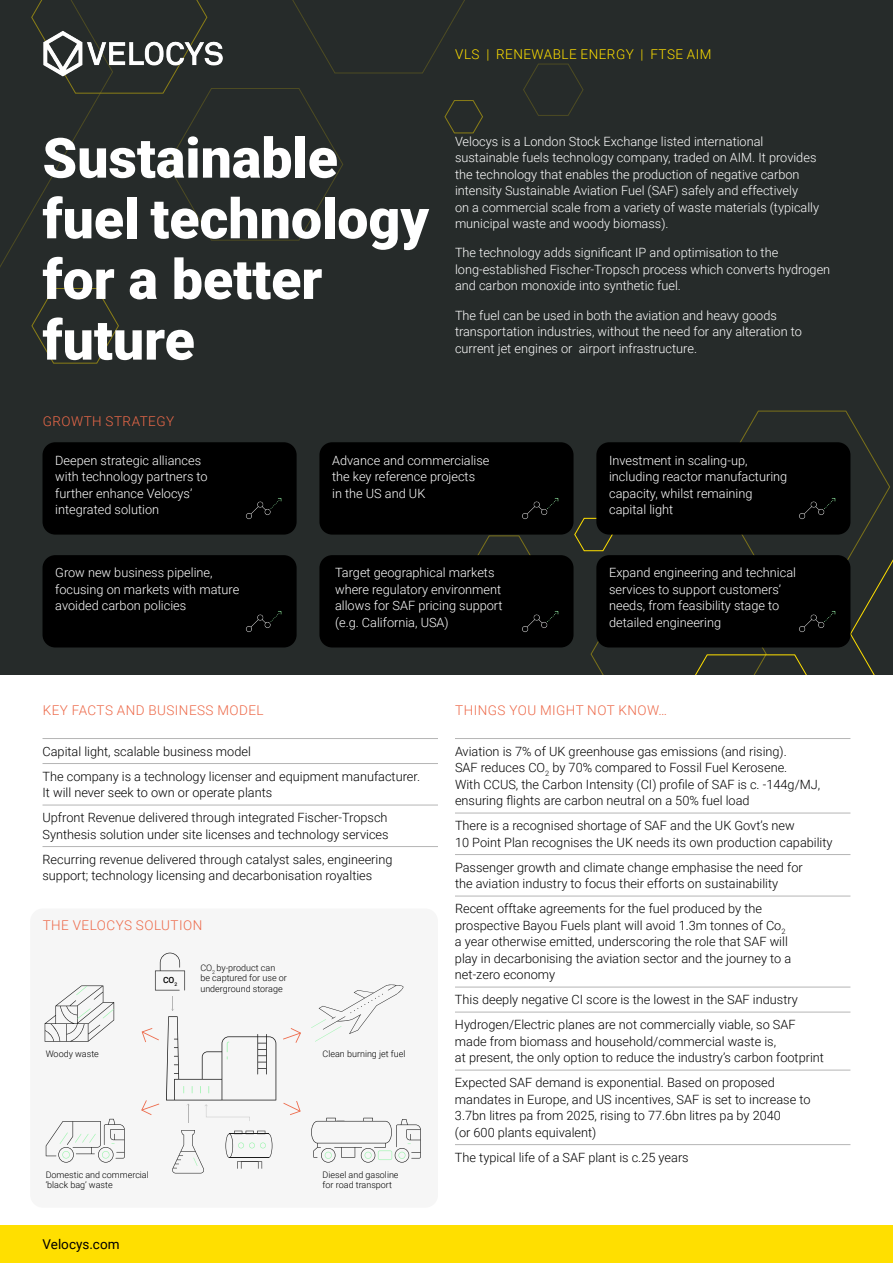
<style>
.page{position:relative;width:893px;height:1263px;background:#fff}
.page>*{position:absolute;margin:0;border:0;box-sizing:border-box;transform-origin:0 0}
.t1{font:900 55.5px/60.6px "Roboto";color:#fff}
.t2{font:300 13.5px "Roboto";letter-spacing:.035em;color:#ed6949}
.t3{font:300 13.5px "Roboto";letter-spacing:.035em;color:#ffdf00}
.t4{font:13.5px "Roboto";color:#000}
.t5{font:300 12.75px/16.5px "Roboto";color:#000}
.t6{font:300 12.75px/16.5px "Roboto";color:#fff}
.t7{font:300 9px/10.5px "Roboto";color:#000}
.t8{font:500 8.55px "Roboto";color:#000}
</style>
<div class="page">
<div style="left:30px;top:908px;width:408px;height:300px;background:#f6f6f6;border-radius:13px"></div>
<div style="left:0;top:1226px;width:893px;height:37px;background:#ffdf00"></div>
<div style="left:0;top:0;width:893px;height:419px;background:#262b2a"></div>
<svg style="left:523px;top:63px;width:61px;height:53px"></svg>
<svg style="left:0;top:0;width:483px;height:364px"></svg>
<div style="left:0;top:404px;width:893px;height:270px;background:#262b2a"></div>
<svg style="left:477px;top:535px;width:54px;height:20px"></svg>
<svg style="left:574px;top:411px;width:319px;height:263px"></svg>
<img style="left:26px;top:13px;width:214px;height:81px">
<hr style="left:43px;top:738px;width:395px;height:1px;background:#b5b5b5">
<hr style="left:43px;top:763px;width:395px;height:1px;background:#b5b5b5">
<hr style="left:43px;top:805px;width:395px;height:1px;background:#b5b5b5">
<hr style="left:43px;top:846px;width:395px;height:1px;background:#b5b5b5">
<hr style="left:455px;top:738px;width:395px;height:1px;background:#b5b5b5">
<hr style="left:455px;top:813px;width:395px;height:1px;background:#b5b5b5">
<hr style="left:455px;top:854px;width:395px;height:1px;background:#b5b5b5">
<hr style="left:455px;top:896px;width:395px;height:1px;background:#b5b5b5">
<hr style="left:455px;top:987px;width:395px;height:1px;background:#b5b5b5">
<hr style="left:455px;top:1012px;width:395px;height:1px;background:#b5b5b5">
<hr style="left:455px;top:1070px;width:395px;height:1px;background:#b5b5b5">
<hr style="left:455px;top:1144px;width:395px;height:1px;background:#b5b5b5">
<div style="left:43px;top:442px;width:254px;height:93px;background:#000;border-radius:13px"></div>
<img style="left:246px;top:498px;width:36px;height:22px">
<div style="left:43px;top:555px;width:254px;height:92px;background:#000;border-radius:13px"></div>
<img style="left:246px;top:611px;width:36px;height:22px">
<div style="left:319px;top:442px;width:254px;height:93px;background:#000;border-radius:13px"></div>
<img style="left:522px;top:498px;width:37px;height:22px">
<div style="left:319px;top:555px;width:254px;height:92px;background:#000;border-radius:13px"></div>
<img style="left:522px;top:611px;width:37px;height:22px">
<div style="left:596px;top:442px;width:254px;height:93px;background:#000;border-radius:13px"></div>
<img style="left:799px;top:498px;width:37px;height:22px">
<div style="left:596px;top:555px;width:254px;height:92px;background:#000;border-radius:13px"></div>
<img style="left:799px;top:611px;width:37px;height:22px">
<svg style="left:311px;top:984px;width:92px;height:58px"></svg>
<svg style="left:155px;top:953px;width:30px;height:37px"></svg>
<svg style="left:172px;top:1130px;width:32px;height:43px"></svg>
<svg style="left:46px;top:1119px;width:79px;height:43px"></svg>
<svg style="left:311px;top:1118px;width:110px;height:44px"></svg>
<svg style="left:225px;top:1131px;width:47px;height:38px"></svg>
<svg style="left:283px;top:1028px;width:18px;height:15px"></svg>
<svg style="left:283px;top:1101px;width:18px;height:14px"></svg>
<svg style="left:141px;top:1100px;width:18px;height:15px"></svg>
<svg style="left:142px;top:1028px;width:17px;height:14px"></svg>
<svg style="left:166px;top:996px;width:110px;height:126px"></svg>
<svg style="left:45px;top:985px;width:69px;height:57px"></svg>
<p class="t3" style="left:455px;top:44px;width:258px">VLS | RENEWABLE ENERGY | FTSE AIM</p>
<h1 class="t1" style="left:43px;top:126px;width:388px">Sustainable fuel technology for a better future</h1>
<p class="t6" style="left:455px;top:132px;width:366px">Velocys is a London Stock Exchange listed international sustainable fuels technology company, traded on AIM. It provides the technology that enables the production of negative carbon intensity Sustainable Aviation Fuel (SAF) safely and effectively<br>on a commercial scale from a variety of waste materials (typically municipal waste and woody biomass).</p>
<p class="t6" style="left:455px;top:244px;width:377px">The technology adds significant IP and optimisation to the long-established Fischer-Tropsch process which converts hydrogen and carbon monoxide into synthetic fuel.</p>
<p class="t6" style="left:455px;top:306px;width:348px">The fuel can be used in both the aviation and heavy goods transportation industries, without the need for any alteration to current jet engines or airport infrastructure.</p>
<p class="t2" style="left:43px;top:412px;width:133px">GROWTH STRATEGY</p>
<p class="t6" style="left:55px;top:451px;width:154px">Deepen strategic alliances with technology partners to further enhance Velocys’ integrated solution</p>
<p class="t6" style="left:332px;top:451px;width:159px">Advance and commercialise the key reference projects<br>in the US and UK</p>
<p class="t6" style="left:609px;top:451px;width:180px">Investment in scaling-up, including reactor manufacturing capacity, whilst remaining capital light</p>
<p class="t6" style="left:55px;top:564px;width:186px">Grow new business pipeline, focusing on markets with mature avoided carbon policies</p>
<p class="t6" style="left:335px;top:564px;width:169px">Target geographical markets where regulatory environment allows for SAF pricing support (e.g. California, USA)</p>
<p class="t6" style="left:609px;top:564px;width:188px">Expand engineering and technical services to support customers’ needs, from feasibility stage to detailed engineering</p>
<p class="t2" style="left:43px;top:701px;width:222px">KEY FACTS AND BUSINESS MODEL</p>
<p class="t2" style="left:455px;top:701px;width:213px">THINGS YOU MIGHT NOT KNOW…</p>
<p class="t5" style="left:43px;top:738px;width:379px;line-height:25px">Capital light, scalable business model<br>The company is a technology licenser and equipment manufacturer.</p>
<p class="t5" style="left:43px;top:780px;width:347px;line-height:25px">It will never seek to own or operate plants<br>Upfront Revenue delivered through integrated Fischer-Tropsch</p>
<p class="t5" style="left:43px;top:821px;width:351px;line-height:25px">Synthesis solution under site licenses and technology services<br>Recurring revenue delivered through catalyst sales, engineering</p>
<p class="t5" style="left:43px;top:867px;width:331px">support; technology licensing and decarbonisation royalties</p>
<p class="t2" style="left:43px;top:915px;width:161px">THE VELOCYS SOLUTION</p>
<p class="t7" style="left:46px;top:1048px;width:55px">Woody waste</p>
<p class="t8" style="left:163px;top:974px;width:16px">CO<sub>2</sub></p>
<p class="t7" style="left:200px;top:962px;width:88px">CO<sub>2</sub> by-product can be captured for use or underground storage</p>
<p class="t7" style="left:323px;top:1048px;width:84px">Clean burning jet fuel</p>
<p class="t7" style="left:46px;top:1169px;width:105px">Domestic and commercial ‘black bag’ waste</p>
<p class="t4" style="left:43px;top:1235px;width:78px">Velocys.com</p>
<p class="t7" style="left:323px;top:1169px;width:77px">Diesel and gasoline for road transport</p>
<p class="t5" style="left:455px;top:742px;width:367px">Aviation is 7% of UK greenhouse gas emissions (and rising).<br>SAF reduces CO<sub>2</sub> by 70% compared to Fossil Fuel Kerosene.<br>With CCUS, the Carbon Intensity (CI) profile of SAF is c. -144g/MJ, ensuring flights are carbon neutral on a 50% fuel load</p>
<p class="t5" style="left:455px;top:817px;width:379px">There is a recognised shortage of SAF and the UK Govt’s new<br>10 Point Plan recognises the UK needs its own production capability</p>
<p class="t5" style="left:455px;top:858px;width:349px">Passenger growth and climate change emphasise the need for the aviation industry to focus their efforts on sustainability</p>
<p class="t5" style="left:455px;top:900px;width:338px">Recent offtake agreements for the fuel produced by the prospective Bayou Fuels plant will avoid 1.3m tonnes of Co<sub>2 </sub>a year otherwise emitted, underscoring the role that SAF will play in decarbonising the aviation sector and the journey to a net-zero economy</p>
<p class="t5" style="left:455px;top:987px;width:344px;line-height:25px">This deeply negative CI score is the lowest in the SAF industry<br>Hydrogen/Electric planes are not commercially viable, so SAF</p>
<p class="t5" style="left:455px;top:1032px;width:371px">made from biomass and household/commercial waste is,<br>at present, the only option to reduce the industry’s carbon footprint</p>
<p class="t5" style="left:455px;top:1074px;width:357px">Expected SAF demand is exponential. Based on proposed mandates in Europe, and US incentives, SAF is set to increase to 3.7bn litres pa from 2025, rising to 77.6bn litres pa by 2040<br>(or 600 plants equivalent)</p>
<p class="t5" style="left:455px;top:1148px;width:235px">The typical life of a SAF plant is c.25 years</p>
</div>
